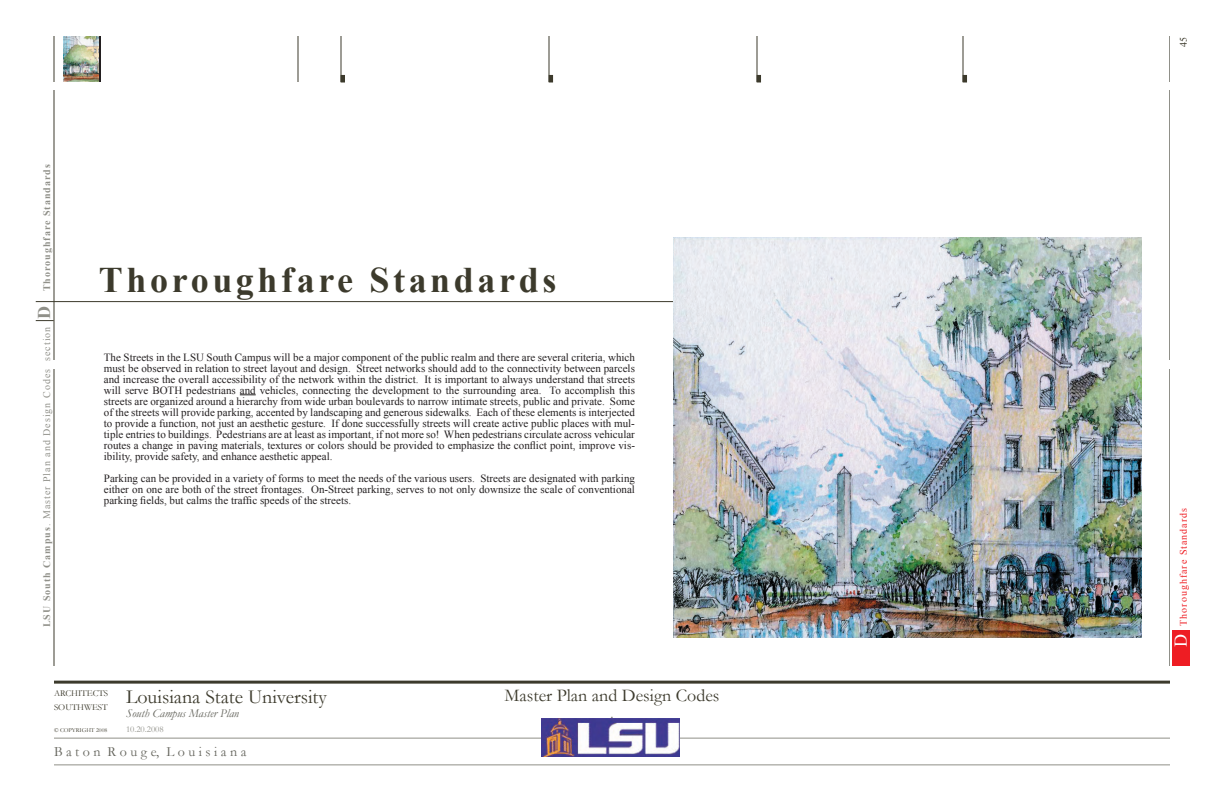
<style>
.page{position:relative;width:1224px;height:792px;background:#fff}
.page>*{position:absolute;margin:0;border:0;box-sizing:border-box;transform-origin:0 0}
.t1{font:700 36px "Times New Roman";letter-spacing:.1em;color:#3c3a2c}
.t2{font:20px "Garamond";color:#3c3a2c}
.t3{font:18px "Garamond";color:#3c3a2c}
.t4{font:18px "Times New Roman";color:#fff}
.t5{font:14px "Garamond";color:#63635b}
.t6{font:italic 12px "Garamond";color:#63635b}
.t7{font:11px/11px "Times New Roman";color:#231f20;text-align:justify}
.t8{font:700 10px "Times New Roman";letter-spacing:.1em;color:#909089}
.t9{font:10px "Times New Roman";letter-spacing:.1em;color:#ee1d23}
.t10{font:10px "Times New Roman";color:#3c3a2c}
.t11{font:9px/14.4px "Garamond";color:#3c3a2c}
.t12{font:9px "Garamond";color:#909089}
.t13{font:6px "Garamond";color:#3c3a2c}
.s1{font-weight:400}
.s2{font-size:18px}
</style>
<div class="page">
<hr style="left:54px;top:765px;width:1116px;height:1px;background:#909089">
<hr style="left:54px;top:738px;width:1116px;height:1px;background:#909089">
<hr style="left:54px;top:681px;width:1116px;height:3px;background:#3c3a2c">
<img style="left:541px;top:719px;width:138px;height:37px">
<hr style="left:54px;top:36px;width:1px;height:46px;background:#3c3a2c">
<hr style="left:54px;top:90px;width:1px;height:270px;background:#3c3a2c">
<hr style="left:54px;top:369px;width:1px;height:297px;background:#3c3a2c">
<hr style="left:98px;top:36px;width:3px;height:46px;background:#231f20">
<hr style="left:298px;top:36px;width:1px;height:46px;background:#3c3a2c">
<hr style="left:341px;top:36px;width:1px;height:46px;background:#3c3a2c">
<hr style="left:549px;top:36px;width:1px;height:46px;background:#3c3a2c">
<hr style="left:757px;top:36px;width:1px;height:46px;background:#3c3a2c">
<svg style="left:36px;top:320px;width:18px;height:1px"></svg>
<hr style="left:36px;top:301px;width:943px;height:1px;background:#3c3a2c">
<hr style="left:1169px;top:36px;width:1px;height:46px;background:#909089">
<hr style="left:1169px;top:90px;width:1px;height:270px;background:#909089">
<hr style="left:1169px;top:369px;width:1px;height:297px;background:#909089">
<svg style="left:342px;top:75px;width:2px;height:7px"></svg>
<svg style="left:758px;top:75px;width:3px;height:7px"></svg>
<svg style="left:550px;top:75px;width:3px;height:7px"></svg>
<div style="left:1172px;top:630px;width:18px;height:36px;background:#ee1d23"></div>
<hr style="left:963px;top:36px;width:1px;height:46px;background:#3c3a2c">
<svg style="left:964px;top:75px;width:3px;height:7px"></svg>
<img style="left:63px;top:36px;width:36px;height:46px">
<img style="left:673px;top:237px;width:469px;height:401px">
<svg style="left:240px;top:395px;width:16px;height:1px"></svg>
<p class="t8" style="left:40px;top:627px;width:465px;rotate:-90deg">LSU South Campus<span class="s1">. Master Plan and Design Codes section</span> <span class="s2">D</span> Thoroughfare Standards</p>
<h1 class="t1" style="left:99px;top:255px;width:459px">Thoroughfare Standards</h1>
<p class="t7" style="left:104px;top:351px;width:533px">The Streets in the LSU South Campus will be a major component of the public realm and there are several criteria, which must be observed in relation to street layout and design. Street networks should add to the connectivity between parcels and increase the overall accessibility of the network within the district. It is important to always understand that streets will serve BOTH pedestrians and vehicles, connecting the development to the surrounding area. To accomplish this streets are organized around a hierarchy from wide urban boulevards to narrow intimate streets, public and private. Some of the streets will provide parking, accented by landscaping and generous sidewalks. Each of these elements is interjected to provide a function, not just an aesthetic gesture. If done successfully streets will create active public places with mul&shy;tiple entries to buildings. Pedestrians are at least as important, if not more so! When pedestrians circulate across vehicular routes a change in paving materials, textures or colors should be provided to emphasize the conflict point, improve vis&shy;ibility, provide safety, and enhance aesthetic appeal.</p>
<p class="t7" style="left:104px;top:472px;width:533px">Parking can be provided in a variety of forms to meet the needs of the various users. Streets are designated with parking either on one are both of the street frontages. On-Street parking, serves to not only downsize the scale of conventional parking fields, but calms the traffic speeds of the streets.</p>
<p class="t11" style="left:54px;top:686px;width:56px">ARCHITECTS<br>SOUTHWEST</p>
<p class="t13" style="left:54px;top:726px;width:55px">© COPYRIGHT 2008</p>
<h2 class="t2" style="left:126px;top:683px;width:202px">Louisiana State University</h2>
<p class="t6" style="left:126px;top:705px;width:115px">South Campus Master Plan</p>
<p class="t12" style="left:126px;top:724px;width:39px">10.20.2008</p>
<p class="t5" style="left:54px;top:742px;width:194px">B a t o n R o u g e, L o u i s i a n a</p>
<h3 class="t3" style="left:505px;top:683px;width:216px">Master Plan and Design Codes</h3>
<p class="t5" style="left:610px;top:704px;width:5px">.</p>
<p class="t10" style="left:1177px;top:47px;width:11px;rotate:-90deg">45</p>
<p class="t9" style="left:1177px;top:626px;width:119px;rotate:-90deg">Thoroughfare Standards</p>
<h3 class="t4" style="left:1169px;top:647px;width:14px;rotate:-90deg">D</h3>
</div>
